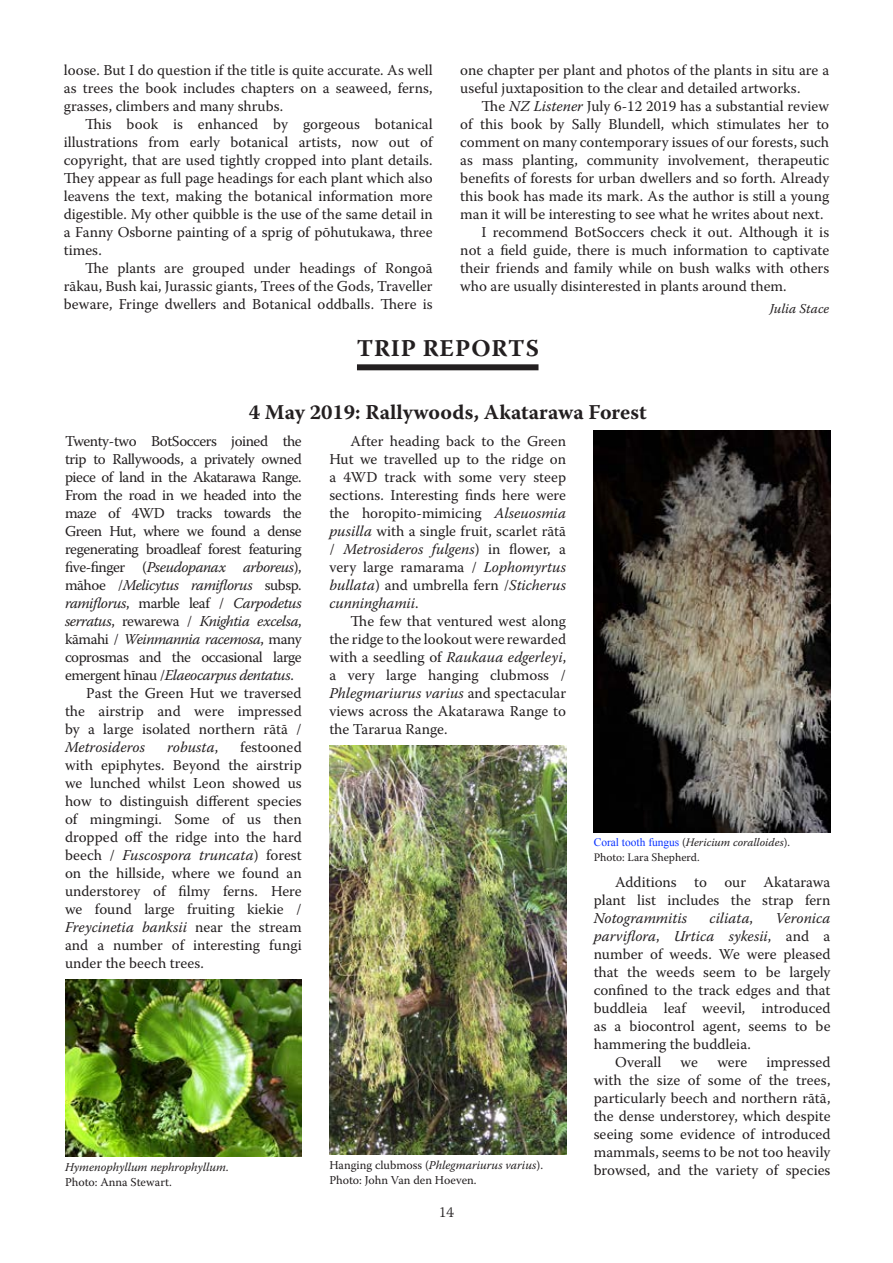
<style>
.page{position:relative;width:893px;height:1263px;background:#fff}
.page>*{position:absolute;margin:0;border:0;box-sizing:border-box;transform-origin:0 0}
.Main_Heading{font:700 24px "Warnock Pro";letter-spacing:.035em;color:#231f20}
.Trip_report_headline{font:700 21px "Warnock Pro";color:#231f20}
.Body_text{font:15px/18px "Warnock Pro";color:#231f20;text-align:justify}
.Body_first{font:15px/18px "Warnock Pro";letter-spacing:-.03em;color:#231f20;text-align:justify}
.Author{font:15px/18px "Warnock Pro";color:#231f20;text-align:justify}
.Body_text-2{font:italic 15px "Warnock Pro";color:#231f20}
.t1{font:300 15px "Warnock Pro";color:#231f20}
.Author-2{font:italic 13.5px "Warnock Pro";color:#231f20}
.t2{font:12px/14.4px "Warnock Pro";color:#231f20}
.t3{font:italic 12px/14.4px "Warnock Pro";color:#231f20}
.t4{font:11.4px/14.4px "Warnock Pro";color:#231f20}
.s1{font-style:italic}
.s2{font-style:normal}
.s3{font-family:"Times New Roman";color:#0831ff}
</style>
<div class="page">
<div style="left:357px;top:364px;width:181px;height:6px;background:#231f20"></div>
<img style="left:65px;top:979px;width:237px;height:178px">
<img style="left:329px;top:745px;width:237px;height:410px">
<img style="left:594px;top:431px;width:236px;height:402px">
<p class="Author" style="left:64px;top:61px;width:370px">loose. But I do question if the title is quite accurate. As well as trees the book includes chapters on a seaweed, ferns, grasses, climbers and many shrubs.</p>
<p class="Body_text" style="left:64px;top:115px;width:370px;text-indent:21px">This book is enhanced by gorgeous botanical illustrations from early botanical artists, now out of copyright, that are used tightly cropped into plant details.<br>They appear as full page headings for each plant which also leavens the text, making the botanical information more digestible. My other quibble is the use of the same detail in a Fanny Osborne painting of a sprig of pōhutukawa, three times.</p>
<p class="Body_text" style="left:64px;top:259px;width:370px;text-indent:21px">The plants are grouped under headings of Rongoā rākau, Bush kai, Jurassic giants, Trees of the Gods, Traveller beware, Fringe dwellers and Botanical oddballs. There is</p>
<p class="Body_text" style="left:460px;top:61px;width:370px">one chapter per plant and photos of the plants in situ are a useful juxtaposition to the clear and detailed artworks.</p>
<p class="Body_text" style="left:460px;top:97px;width:370px;text-indent:21px">The <span class="s1">NZ Listener</span> July 6-12 2019 has a substantial review of this book by Sally Blundell, which stimulates her to comment on many contemporary issues of our forests, such as mass planting, community involvement, therapeutic benefits of forests for urban dwellers and so forth. Already this book has made its mark. As the author is still a young man it will be interesting to see what he writes about next.</p>
<p class="Body_text" style="left:460px;top:223px;width:370px;text-indent:21px">I recommend BotSoccers check it out. Although it is not a field guide, there is much information to captivate their friends and family while on bush walks with others who are usually disinterested in plants around them.</p>
<p class="Author-2" style="left:770px;top:301px;width:61px">Julia Stace</p>
<p class="Main_Heading" style="left:357px;top:333px;width:184px">TRIP REPORTS</p>
<p class="Trip_report_headline" style="left:249px;top:400px;width:400px">4 May 2019: Rallywoods, Akatarawa Forest</p>
<p class="Body_first" style="left:65px;top:432px;width:238px">Twenty-two BotSoccers joined the trip to Rallywoods, a privately owned piece of land in the Akatarawa Range.<br>From the road in we headed into the maze of 4WD tracks towards the Green Hut, where we found a dense regenerating broadleaf forest featuring five-finger (<span class="s1">Pseudopanax arboreus</span>), māhoe /<span class="s1">Melicytus ramiflorus</span> subsp. <span class="s1">ramiflorus</span>, marble leaf / <span class="s1">Carpodetus serratus</span>, rewarewa / <span class="s1">Knightia excelsa</span>, kāmahi / <span class="s1">Weinmannia racemosa</span>, many coprosmas and the occasional large emergent hīnau /<span class="s1">Elaeocarpus dentatus</span>.</p>
<p class="Body_text" style="left:65px;top:684px;width:238px;text-indent:21px">Past the Green Hut we traversed the airstrip and were impressed by a large isolated northern rātā / <span class="s1">Metrosideros</span></p>
<p class="Body_text" style="left:329px;top:432px;width:238px;text-indent:21px">After heading back to the Green Hut we travelled up to the ridge on a 4WD track with some very steep sections. Interesting finds here were the horopito-mimicing <span class="s1">Alseuosmia pusilla</span> with a single fruit, scarlet rātā / <span class="s1">Metrosideros fulgens</span>) in flower, a very large ramarama / <span class="s1">Lophomyrtus bullata</span>) and umbrella fern /<span class="s1">Sticherus cunninghamii</span>.</p>
<p class="Body_text" style="left:329px;top:612px;width:238px;text-indent:21px">The few that ventured west along the ridge to the lookout were rewarded with a seedling of <span class="s1">Raukaua edgerleyi</span>, a very large hanging clubmoss / <span class="s1">Phlegmariurus varius</span> and spectacular views across the Akatarawa Range to the Tararua Range.</p>
<p class="Body_text" style="left:65px;top:738px;width:238px;text-indent:175px">festooned with epiphytes. Beyond the airstrip we lunched whilst Leon showed us how to distinguish different species of mingmingi. Some of us then dropped off the ridge into the hard beech / <span class="s1">Fuscospora truncata</span>) forest on the hillside, where we found an understorey of filmy ferns. Here we found large fruiting kiekie / <span class="s1">Freycinetia banksii</span> near the stream and a number of interesting fungi under the beech trees.</p>
<p class="Body_text-2" style="left:167px;top:738px;width:52px">robusta<span class="s2">,</span></p>
<p class="t4" style="left:594px;top:835px;width:198px"><span class="s3">Coral tooth fungus</span> (<span class="s1">Hericium coralloides</span>).<br>Photo: Lara Shepherd.</p>
<p class="Body_text" style="left:594px;top:873px;width:238px;text-indent:21px">Additions to our Akatarawa plant list includes the strap fern <span class="s1">Notogrammitis</span></p>
<p class="Body_text-2" style="left:710px;top:909px;width:45px">ciliata<span class="s2">,</span></p>
<p class="Body_text" style="left:594px;top:909px;width:238px;text-indent:182px"><span class="s1">Veronica parviflora</span>, <span class="s1">Urtica sykesii</span>, and a number of weeds. We were pleased that the weeds seem to be largely confined to the track edges and that buddleia leaf weevil, introduced as a biocontrol agent, seems to be hammering the buddleia.</p>
<p class="Body_text" style="left:615px;top:1053px;width:48px">Overall</p>
<p class="Body_text" style="left:681px;top:1053px;width:19px">we</p>
<p class="Body_text" style="left:717px;top:1053px;width:31px">were</p>
<p class="Body_text" style="left:594px;top:1053px;width:238px;text-indent:173px">impressed with the size of some of the trees, particularly beech and northern rātā, the dense understorey, which despite seeing some evidence of introduced mammals, seems to be not too heavily browsed, and the variety of species</p>
<p class="t2" style="left:329px;top:1158px;width:215px">Hanging clubmoss (<span class="s1">Phlegmariurus varius</span>).<br>Photo: John Van den Hoeven.</p>
<p class="t3" style="left:65px;top:1160px;width:165px">Hymenophyllum nephrophyllum<span class="s2">.<br>Photo: Anna Stewart.</span></p>
<p class="t1" style="left:439px;top:1203px;width:16px">14</p>
</div>
